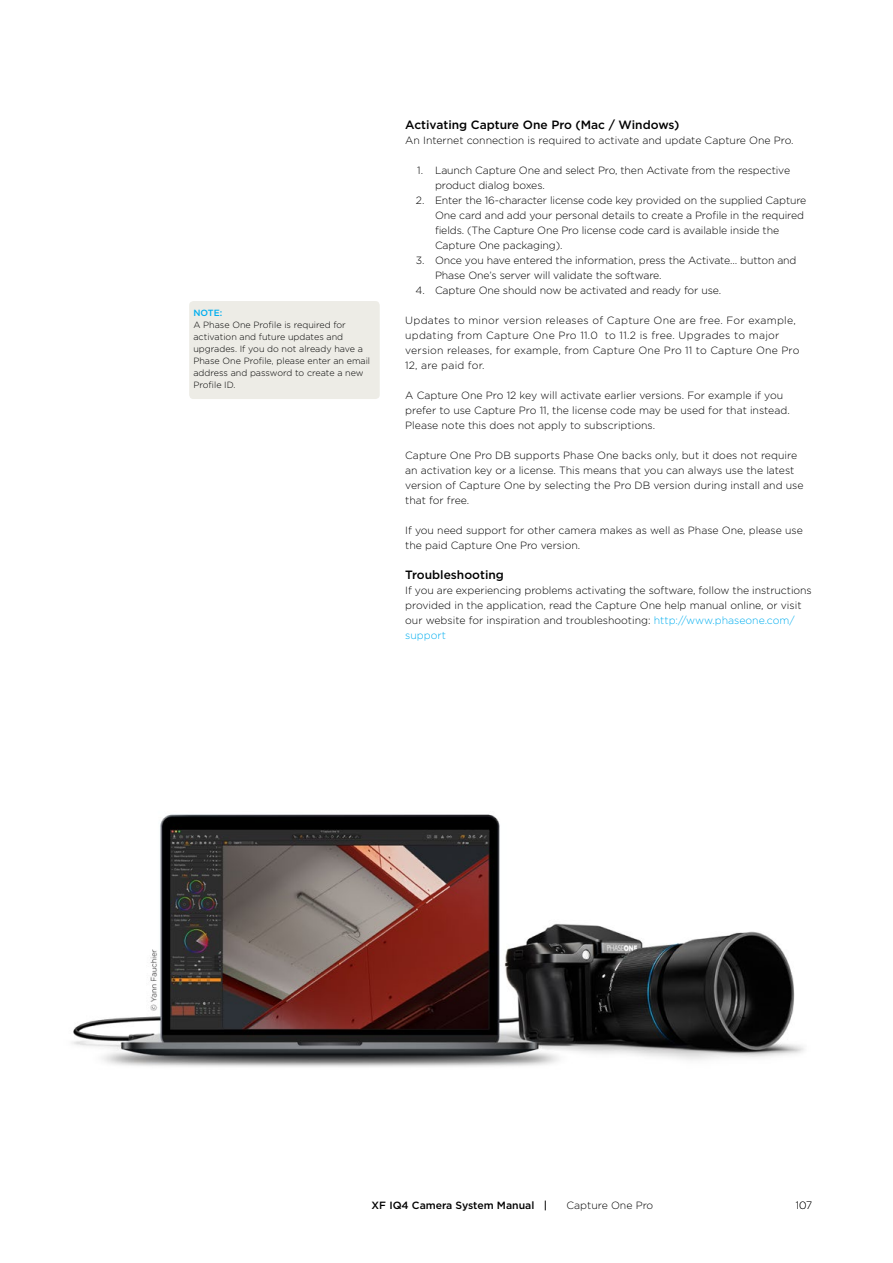
<style>
.page{position:relative;width:893px;height:1263px;background:#fff}
.page>*{position:absolute;margin:0;border:0;box-sizing:border-box;transform-origin:0 0}
.Body_Headline_no_TOC{font:500 12px "Gotham";color:#000}
.Body_Paragraph{font:300 10.5px/15px "Gotham";color:#000}
.Body_Paragraph-2{font:300 10.5px/15px "Gotham";letter-spacing:.02em;color:#000}
.t1{font:500 10.5px "Gotham";color:#000}
.t2{font:200 10.5px "Gotham";color:#000}
.Note_text{font:300 9px/12px "Gotham";color:#000}
.t3{font:500 9px "Gotham";color:#00aeef}
.s1{color:#00aeef}
</style>
<div class="page">
<div style="left:189px;top:301px;width:191px;height:98px;background:#edece6;border-radius:4px"></div>
<img style="left:72px;top:814px;width:732px;height:253px">
<p class="t3" style="left:193px;top:307px;width:30px">NOTE:</p>
<p class="Note_text" style="left:193px;top:319px;width:178px">A Phase One Profile is required for activation and future updates and upgrades. If you do not already have a<br>Phase One Profile, please enter an email address and password to create a new<br>Profile ID.</p>
<p class="Body_Headline_no_TOC" style="left:405px;top:117px;width:276px">Activating Capture One Pro (Mac / Windows)</p>
<p class="Body_Paragraph" style="left:405px;top:133px;width:390px">An Internet connection is required to activate and update Capture One Pro.</p>
<p class="Body_Paragraph" style="left:435px;top:163px;width:357px;text-indent:-18px">1. Launch Capture One and select Pro, then Activate from the respective product dialog boxes.</p>
<p class="Body_Paragraph" style="left:435px;top:193px;width:373px;text-indent:-19px">2. Enter the 16-character license code key provided on the supplied Capture One card and add your personal details to create a Profile in the required fields. (The Capture One Pro license code card is available inside the Capture One packaging).</p>
<p class="Body_Paragraph" style="left:435px;top:253px;width:363px;text-indent:-19px">3. Once you have entered the information, press the Activate… button and<br>Phase One’s server will validate the software.</p>
<p class="Body_Paragraph" style="left:416px;top:283px;width:307px">4. Capture One should now be activated and ready for use.</p>
<p class="Body_Paragraph-2" style="left:405px;top:313px;width:396px">Updates to minor version releases of Capture One are free. For example, updating from Capture One Pro 11.0 to 11.2 is free. Upgrades to major version releases, for example, from Capture One Pro 11 to Capture One Pro 12, are paid for.</p>
<p class="Body_Paragraph" style="left:405px;top:388px;width:386px">A Capture One Pro 12 key will activate earlier versions. For example if you prefer to use Capture Pro 11, the license code may be used for that instead.<br>Please note this does not apply to subscriptions.</p>
<p class="Body_Paragraph" style="left:405px;top:448px;width:400px">Capture One Pro DB supports Phase One backs only, but it does not require an activation key or a license. This means that you can always use the latest version of Capture One by selecting the Pro DB version during install and use that for free.</p>
<p class="Body_Paragraph" style="left:405px;top:523px;width:399px">If you need support for other camera makes as well as Phase One, please use the paid Capture One Pro version.</p>
<p class="Body_Headline_no_TOC" style="left:405px;top:567px;width:100px">Troubleshooting</p>
<p class="Body_Paragraph" style="left:405px;top:583px;width:408px">If you are experiencing problems activating the software, follow the instructions provided in the application, read the Capture One help manual online, or visit our website for inspiration and troubleshooting: <span class="s1">http://www.phaseone.com/ support</span></p>
<p class="t1" style="left:372px;top:1198px;width:177px">XF IQ4 Camera System Manual |</p>
<p class="Body_Paragraph" style="left:566px;top:1198px;width:88px">Capture One Pro</p>
<p class="t2" style="left:796px;top:1199px;width:18px">107</p>
</div>
